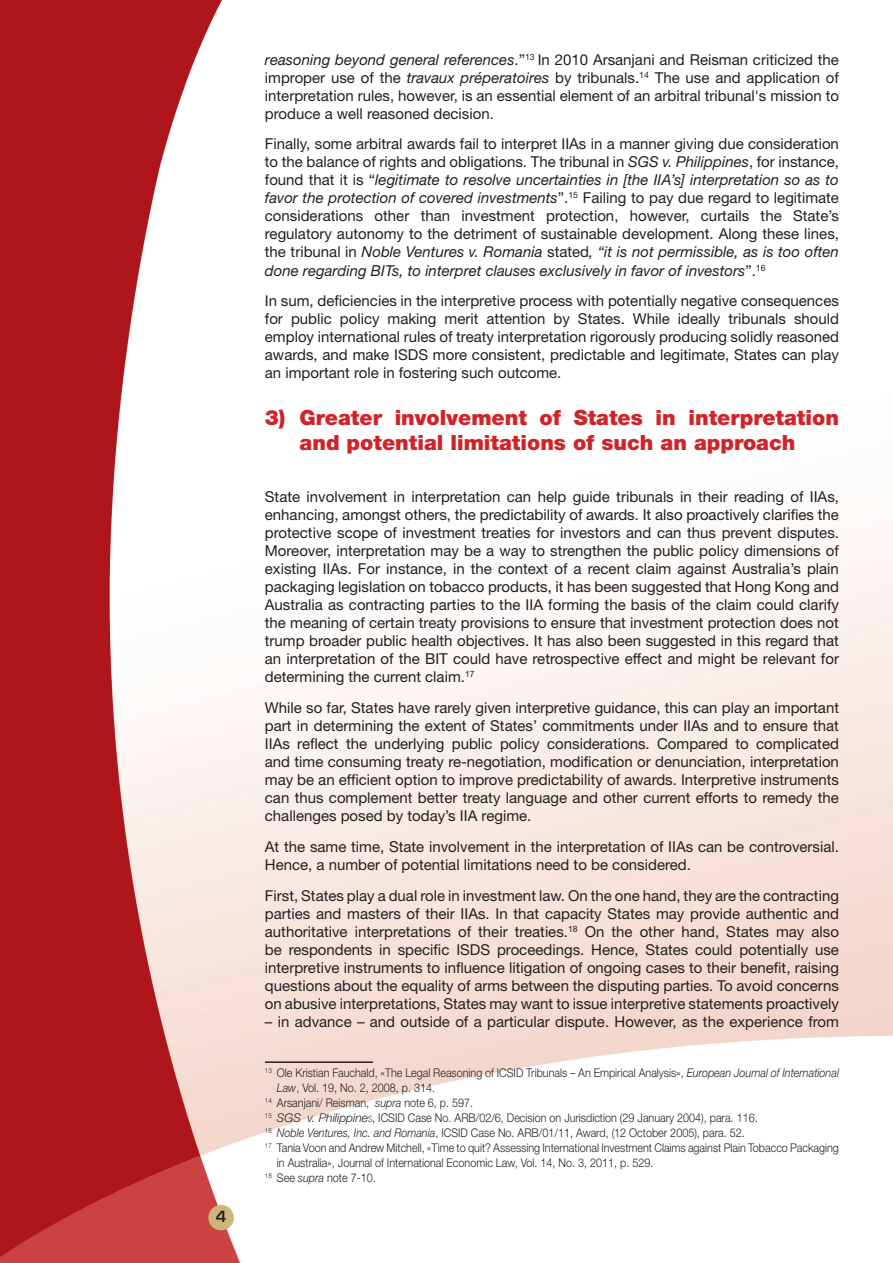
<style>
.page{position:relative;width:893px;height:1263px;background:#fff}
.page>*{position:absolute;margin:0;border:0;box-sizing:border-box;transform-origin:0 0}
.Head_1{font:900 21px/25.2px "Helvetica Neue LT Std";color:#d1232a;text-align:center}
.Body{font:15px/18px "Helvetica Neue LT Std";color:#231f20;text-align:justify}
.footnote{font:15px/18px "Helvetica Neue LT Std";color:#231f20;text-align:justify}
.t1{font:600 15px "Eurostile LT Std";color:#231f20}
.footnote-2{font:300 12px/15px "Helvetica Neue LT Std";color:#231f20;scale:.9 1}
.s1{font-style:italic}
.s2{font-style:inherit}
.s3{font-weight:100;font-stretch:condensed}
</style>
<div class="page">
<img style="left:0;top:0;width:893px;height:1263px">
<div style="left:208px;top:1205px;width:26px;height:25px;background:#cdb67d;border-radius:50%"></div>
<hr style="left:265px;top:1061px;width:108px;height:2px;background:#231f20">
<p class="t1" style="left:216px;top:1207px;width:12px">4</p>
<p class="footnote" style="left:265px;top:50px;width:576px"><span class="s1">reasoning beyond general references</span>.”<sup>13</sup> In 2010 Arsanjani and Reisman criticized the improper use of the <span class="s1">travaux préperatoires</span> by tribunals.<sup>14</sup> The use and application of interpretation rules, however, is an essential element of an arbitral tribunal's mission to produce a well reasoned decision.</p>
<p class="Body" style="left:265px;top:135px;width:576px">Finally, some arbitral awards fail to interpret IIAs in a manner giving due consideration to the balance of rights and obligations. The tribunal in <span class="s1">SGS v. Philippines</span>, for instance, found that it is “<span class="s1">legitimate to resolve uncertainties in [the IIA’s] interpretation so as to favor the protection of covered investments</span>”.<sup>15</sup> Failing to pay due regard to legitimate considerations other than investment protection, however, curtails the State’s regulatory autonomy to the detriment of sustainable development. Along these lines, the tribunal in <span class="s1">Noble Ventures v. Romania</span> stated<span class="s1">, “it is not permissible, as is too often done regarding BITs, to interpret clauses exclusively in favor of investors</span>”.<sup>16</sup></p>
<p class="Body" style="left:265px;top:292px;width:576px">In sum, deficiencies in the interpretive process with potentially negative consequences for public policy making merit attention by States. While ideally tribunals should employ international rules of treaty interpretation rigorously producing solidly reasoned awards, and make ISDS more consistent, predictable and legitimate, States can play an important role in fostering such outcome.</p>
<p class="Head_1" style="left:265px;top:405px;width:576px">3) Greater involvement of States in interpretation and potential limitations of such an approach</p>
<p class="Body" style="left:265px;top:488px;width:576px"><span class="s2">S</span>tate involvement in interpretation can help guide tribunals in their reading of IIAs, enhancing, amongst others, the predictability of awards. It also proactively clarifies the protective scope of investment treaties for investors and can thus prevent disputes.<br>Moreover, interpretation may be a way to strengthen the public policy dimensions of existing IIAs. For instance, in the context of a recent claim against Australia’s plain packaging legislation on tobacco products, it has been suggested that Hong Kong and Australia as contracting parties to the IIA forming the basis of the claim could clarify the meaning of certain treaty provisions to ensure that investment protection does not trump broader public health objectives. It has also been suggested in this regard that an interpretation of the BIT could have retrospective effect and might be relevant for determining the current claim.<sup>17</sup></p>
<p class="Body" style="left:265px;top:698px;width:576px">While so far, States have rarely given interpretive guidance, this can play an important part in determining the extent of States’ commitments under IIAs and to ensure that IIAs reflect the underlying public policy considerations. Compared to complicated and time consuming treaty re-negotiation, modification or denunciation, interpretation may be an efficient option to improve predictability of awards. Interpretive instruments can thus complement better treaty language and other current efforts to remedy the challenges posed by today’s IIA regime.</p>
<p class="Body" style="left:265px;top:837px;width:576px">At the same time, State involvement in the interpretation of IIAs can be controversial.<br>Hence, a number of potential limitations need to be considered.</p>
<p class="Body" style="left:265px;top:886px;width:576px">First, States play a dual role in investment law. On the one hand, they are the contracting parties and masters of their IIAs. In that capacity States may provide authentic and authoritative interpretations of their treaties.<sup>18</sup> On the other hand, States may also be respondents in specific ISDS proceedings. Hence, States could potentially use interpretive instruments to influence litigation of ongoing cases to their benefit, raising questions about the equality of arms between the disputing parties. To avoid concerns on abusive interpretations, States may want to issue interpretive statements proactively</p>
<p class="Body" style="left:265px;top:1012px;width:575px">– in advance – and outside of a particular dispute. However, as the experience from</p>
<p class="footnote-2" style="left:277px;top:1065px;width:626px;text-indent:-12px"><sup>13</sup> Ole Kristian Fauchald, «The Legal Reasoning of ICSID Tribunals – An Empirical Analysis», <span class="s1">European Journal of International<br>Law</span>, Vol. 19, No. 2, 2008, p. 314.</p>
<p class="footnote-2" style="left:265px;top:1095px;width:233px"><sup>14</sup> Arsanjani/ Reisman, <span class="s1">supra</span> note 6, p. 597.</p>
<p class="footnote-2" style="left:265px;top:1110px;width:549px"><sup>15</sup> <span class="s1">SGS v. Philippine</span><span class="s3">s</span>, ICSID Case No. ARB/02/6, Decision on Jurisdiction (29 January 2004), para. 116.</p>
<p class="footnote-2" style="left:265px;top:1125px;width:535px"><sup>16</sup> <span class="s1">Noble Ventures, Inc. and Romania</span>, ICSID Case No. ARB/01/11, Award, (12 October 2005), para. 52.</p>
<p class="footnote-2" style="left:277px;top:1140px;width:626px;text-indent:-12px"><sup>17</sup> Tania Voon and Andrew Mitchell, «Time to quit? Assessing International Investment Claims against Plain Tobacco Packaging in Australia», Journal of International Economic Law, Vol. 14, No. 3, 2011, p. 529.</p>
<p class="footnote-2" style="left:265px;top:1170px;width:125px"><sup>18</sup> See <span class="s1">supra</span> note 7-10.</p>
</div>
